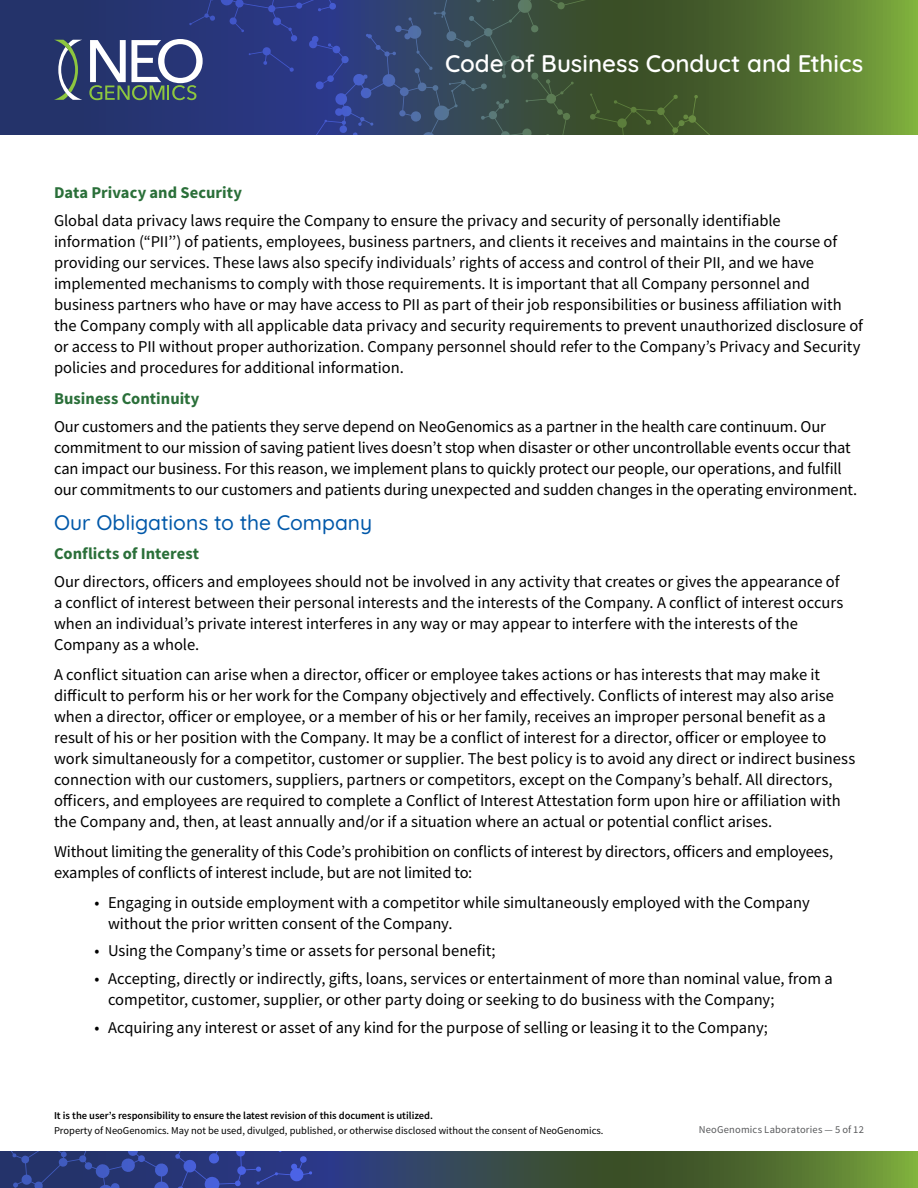
<style>
.page{position:relative;width:918px;height:1188px;background:#fff}
.page>*{position:absolute;margin:0;border:0;box-sizing:border-box;transform-origin:0 0}
.t1{font:600 24px "Quicksand";color:#fff}
.t2{font:500 21px "Quicksand";color:#0058a9}
.t3{font:16.5px/21px "Source Sans Pro";letter-spacing:-.005em;color:#000}
.t4{font:700 16.5px "Source Sans Pro";letter-spacing:.005em;color:#2a6f39}
.t5{font:10.5px "Source Sans Pro";color:#000}
.t6{font:600 10.5px "Source Sans Pro";color:#000}
.t7{font:10.5px "Source Sans Pro";letter-spacing:.02em;color:#58595b}
</style>
<div class="page">
<svg style="left:312px;top:1151px;width:606px;height:37px;background:#445c43"></svg>
<svg style="left:0;top:1151px;width:312px;height:37px;background:#2b3b84"></svg>
<svg style="left:0;top:0;width:918px;height:134px;background:#4e6c43"></svg>
<svg style="left:54px;top:40px;width:28px;height:60px;background:#516478"></svg>
<svg style="left:89px;top:0;width:629px;height:134px;background:#384a61"></svg>
<h1 class="t1" style="left:445px;top:44px;width:420px">Code of Business Conduct and Ethics</h1>
<p class="t4" style="left:54px;top:181px;width:190px">Data Privacy and Security</p>
<p class="t3" style="left:54px;top:210px;width:811px">Global data privacy laws require the Company to ensure the privacy and security of personally identifiable information (“PII’’) of patients, employees, business partners, and clients it receives and maintains in the course of providing our services. These laws also specify individuals’ rights of access and control of their PII, and we have implemented mechanisms to comply with those requirements. It is important that all Company personnel and business partners who have or may have access to PII as part of their job responsibilities or business affiliation with the Company comply with all applicable data privacy and security requirements to prevent unauthorized disclosure of or access to PII without proper authorization. Company personnel should refer to the Company’s Privacy and Security policies and procedures for additional information.</p>
<p class="t4" style="left:54px;top:388px;width:147px">Business Continuity</p>
<p class="t3" style="left:54px;top:416px;width:805px">Our customers and the patients they serve depend on NeoGenomics as a partner in the health care continuum. Our commitment to our mission of saving patient lives doesn’t stop when disaster or other uncontrollable events occur that can impact our business. For this reason, we implement plans to quickly protect our people, our operations, and fulfill our commitments to our customers and patients during unexpected and sudden changes in the operating environment.</p>
<p class="t2" style="left:54px;top:505px;width:320px">Our Obligations to the Company</p>
<p class="t4" style="left:54px;top:542px;width:147px">Conflicts of Interest</p>
<p class="t3" style="left:54px;top:571px;width:791px">Our directors, officers and employees should not be involved in any activity that creates or gives the appearance of a conflict of interest between their personal interests and the interests of the Company. A conflict of interest occurs when an individual’s private interest interferes in any way or may appear to interfere with the interests of the Company as a whole.</p>
<p class="t3" style="left:54px;top:664px;width:803px">A conflict situation can arise when a director, officer or employee takes actions or has interests that may make it difficult to perform his or her work for the Company objectively and effectively. Conflicts of interest may also arise when a director, officer or employee, or a member of his or her family, receives an improper personal benefit as a result of his or her position with the Company. It may be a conflict of interest for a director, officer or employee to work simultaneously for a competitor, customer or supplier. The best policy is to avoid any direct or indirect business connection with our customers, suppliers, partners or competitors, except on the Company’s behalf. All directors, officers, and employees are required to complete a Conflict of Interest Attestation form upon hire or affiliation with the Company and, then, at least annually and/or if a situation where an actual or potential conflict arises.</p>
<p class="t3" style="left:54px;top:841px;width:781px">Without limiting the generality of this Code’s prohibition on conflicts of interest by directors, officers and employees, examples of conflicts of interest include, but are not limited to:</p>
<p class="t3" style="left:108px;top:892px;width:703px;text-indent:-13px">• Engaging in outside employment with a competitor while simultaneously employed with the Company without the prior written consent of the Company.</p>
<p class="t3" style="left:95px;top:940px;width:403px">• Using the Company’s time or assets for personal benefit;</p>
<p class="t3" style="left:108px;top:968px;width:726px;text-indent:-13px">• Accepting, directly or indirectly, gifts, loans, services or entertainment of more than nominal value, from a competitor, customer, supplier, or other party doing or seeking to do business with the Company;</p>
<p class="t3" style="left:95px;top:1017px;width:675px">• Acquiring any interest or asset of any kind for the purpose of selling or leasing it to the Company;</p>
<p class="t6" style="left:54px;top:1109px;width:381px">It is the user’s responsibility to ensure the latest revision of this document is utilized.</p>
<p class="t5" style="left:54px;top:1124px;width:551px">Property of NeoGenomics. May not be used, divulged, published, or otherwise disclosed without the consent of NeoGenomics.</p>
<p class="t7" style="left:699px;top:1122px;width:167px">NeoGenomics Laboratories — 5 of 12</p>
</div>
